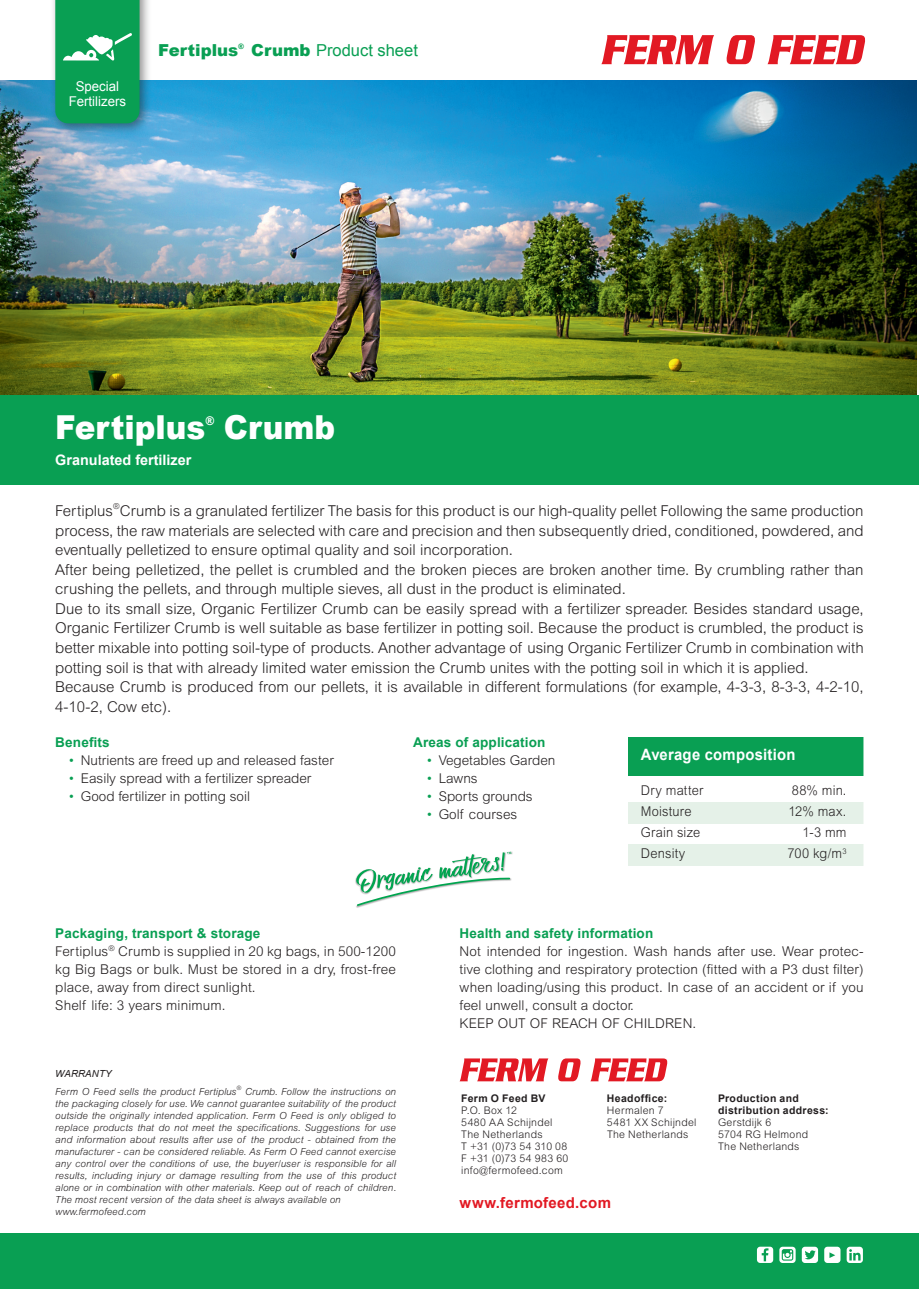
<style>
.page{position:relative;width:919px;height:1289px;background:#fff}
.page>*{position:absolute;margin:0;border:0;box-sizing:border-box;transform-origin:0 0}
.t1{font:900 33px "Arial";color:#fff;scale:.94 1}
.t2{font:16.5px "Arial";color:#099f53}
.t3{font:900 16.5px "Arial";color:#099f53}
.t4{font:700 15.6px "Arial";letter-spacing:.015em;color:#fff;scale:.95 1}
.t5{font:300 15px/19.5px "Arial MT Std";color:#231f20}
.t6{font:700 15px "Arial";letter-spacing:.02em;color:#e21923}
.t7{font:700 14.4px "Arial";color:#fff}
.t8{font:300 13.5px/18px "Arial MT Std";letter-spacing:.01em;color:#231f20}
.t9{font:700 13.5px "Arial";letter-spacing:.01em;color:#099f53}
.t10{font:300 13.5px "Arial MT Std";letter-spacing:.01em;color:#231f20;scale:.95 1}
.t11{font:13.5px/15px "Arial";color:#fff;text-align:center}
.t12{font:900 12px "Arial";color:#fff;scale:.94 1}
.t13{font:300 10.5px/12px "Arial MT Std";letter-spacing:.025em;color:#231f20}
.t14{font:700 10.5px "Arial";letter-spacing:.03em;color:#231f20}
.t15{font:italic 300 9.75px/12px "Arial MT Std";letter-spacing:.01em;color:#231f20}
.t16{font:italic 9.75px "Arial";letter-spacing:.01em;color:#231f20}
.t17{font:300 8.25px "Arial MT Std";color:#231f20}
.t18{font:900 7.5px "Arial";color:#099f53}
.t19{font:italic 300 6px "Arial MT Std";color:#231f20}
.s1{font-weight:900}
.s2{color:#099f53}
</style>
<div class="page">
<div style="left:629px;top:844px;width:289px;height:21px;background:#e5f1e8"></div>
<div style="left:629px;top:802px;width:289px;height:21px;background:#e5f1e8"></div>
<div style="left:629px;top:737px;width:289px;height:38px;background:#099f53"></div>
<div style="left:863px;top:732px;width:7px;height:230px;background:#fff"></div>
<div style="left:865px;top:721px;width:53px;height:259px;background:#fff"></div>
<svg style="left:356px;top:851px;width:155px;height:55px"></svg>
<img style="left:0;top:81px;width:916px;height:314px">
<div style="left:0;top:395px;width:918px;height:90px;background:#099f53"></div>
<svg style="left:601px;top:35px;width:264px;height:29px"></svg>
<div style="left:0;top:1233px;width:918px;height:55px;background:#099f53"></div>
<div style="left:756px;top:1246px;width:17px;height:16px;background:#fff;border-radius:3px"></div>
<svg style="left:761px;top:1248px;width:7px;height:13px"></svg>
<div style="left:824px;top:1246px;width:16px;height:16px;background:#fff;border-radius:3px"></div>
<svg style="left:779px;top:1246px;width:16px;height:16px"></svg>
<svg style="left:781px;top:1248px;width:12px;height:12px"></svg>
<svg style="left:846px;top:1246px;width:16px;height:16px"></svg>
<div style="left:801px;top:1246px;width:17px;height:16px;background:#fff;border-radius:3px"></div>
<svg style="left:805px;top:1250px;width:10px;height:9px"></svg>
<svg style="left:849px;top:1249px;width:11px;height:11px"></svg>
<svg style="left:829px;top:1252px;width:6px;height:5px"></svg>
<div style="left:49px;top:0;width:103px;height:136px;background:#231f20;opacity:.5"></div>
<svg style="left:55px;top:0;width:84px;height:123px;background:#19a45e"></svg>
<svg style="left:460px;top:1058px;width:207px;height:23px"></svg>
<p class="t11" style="left:69px;top:79px;width:59px">Special<br>Fertilizers</p>
<p class="t3" style="left:158px;top:38px;width:82px">Fertiplus</p>
<p class="t18" style="left:238px;top:41px;width:7px">®</p>
<p class="t2" style="left:251px;top:40px;width:168px"><span class="s1">Crumb</span> Product sheet</p>
<h1 class="t1" style="left:55px;top:403px;width:161px">Fertiplus</h1>
<p class="t12" style="left:205px;top:412px;width:11px">®</p>
<h1 class="t1" style="left:224px;top:403px;width:120px">Crumb</h1>
<p class="t7" style="left:55px;top:450px;width:138px">Granulated fertilizer</p>
<p class="t5" style="left:55px;top:501px;width:59px">Fertiplus</p>
<p class="t17" style="left:113px;top:501px;width:8px">®</p>
<p class="t5" style="left:55px;top:501px;width:809px;text-indent:65px">Crumb is a granulated fertilizer The basis for this product is our high-quality pellet Following the same production process, the raw materials are selected with care and precision and then subsequently dried, conditioned, powdered, and eventually pelletized to ensure optimal quality and soil incorporation.<br>After being pelletized, the pellet is crumbled and the broken pieces are broken another time. By crumbling rather than crushing the pellets, and through multiple sieves, all dust in the product is eliminated.<br>Due to its small size, Organic Fertilizer Crumb can be easily spread with a fertilizer spreader. Besides standard usage, Organic Fertilizer Crumb is well suitable as base fertilizer in potting soil. Because the product is crumbled, the product is better mixable into potting soil-type of products. Another advantage of using Organic Fertilizer Crumb in combination with potting soil is that with already limited water emission the Crumb unites with the potting soil in which it is applied.<br>Because Crumb is produced from our pellets, it is available in different formulations (for example, 4-3-3, 8-3-3, 4-2-10, 4-10-2, Cow etc).</p>
<p class="t9" style="left:55px;top:733px;width:56px">Benefits</p>
<p class="t8" style="left:68px;top:751px;width:267px"><span class="s2">•</span> Nutrients are freed up and released faster</p>
<p class="t8" style="left:68px;top:769px;width:245px"><span class="s2">•</span> Easily spread with a fertilizer spreader</p>
<p class="t8" style="left:68px;top:787px;width:183px"><span class="s2">•</span> Good fertilizer in potting soil</p>
<p class="t9" style="left:413px;top:733px;width:134px">Areas of application</p>
<p class="t8" style="left:426px;top:751px;width:131px"><span class="s2">•</span> Vegetables Garden</p>
<p class="t8" style="left:426px;top:769px;width:53px"><span class="s2">•</span> Lawns</p>
<p class="t8" style="left:426px;top:787px;width:108px"><span class="s2">•</span> Sports grounds</p>
<p class="t8" style="left:426px;top:805px;width:93px"><span class="s2">•</span> Golf courses</p>
<p class="t4" style="left:641px;top:744px;width:164px">Average composition</p>
<p class="t10" style="left:641px;top:782px;width:67px">Dry matter</p>
<p class="t10" style="left:791px;top:782px;width:59px">88% min.</p>
<p class="t10" style="left:641px;top:803px;width:55px">Moisture</p>
<p class="t10" style="left:788px;top:803px;width:63px">12% max.</p>
<p class="t10" style="left:641px;top:824px;width:64px">Grain size</p>
<p class="t10" style="left:802px;top:824px;width:48px">1-3 mm</p>
<p class="t10" style="left:641px;top:845px;width:48px">Density</p>
<p class="t10" style="left:787px;top:845px;width:64px">700 kg/m<sup>3</sup></p>
<p class="t9" style="left:55px;top:924px;width:207px">Packaging, transport &amp; storage</p>
<p class="t8" style="left:55px;top:942px;width:342px">Fertiplus<sup>®</sup> Crumb is supplied in 20 kg bags, in 500-1200 kg Big Bags or bulk. Must be stored in a dry, frost-free place, away from direct sunlight.<br>Shelf life: 3 years minimum.</p>
<p class="t16" style="left:55px;top:1067px;width:58px">WARRANTY</p>
<p class="t15" style="left:55px;top:1085px;width:183px">Ferm O Feed sells the product Fertiplus</p>
<p class="t19" style="left:236px;top:1084px;width:6px">®</p>
<p class="t15" style="left:55px;top:1085px;width:342px;text-indent:190px">Crumb. Follow the instructions on the packaging closely for use. We cannot guarantee suitability of the product outside the originally intended application. Ferm O Feed is only obliged to replace products that do not meet the specifications. Suggestions for use and information about results after use of the product - obtained from the manufacturer - can be considered reliable. As Ferm O Feed cannot exercise any control over the conditions of use, the buyer/user is responsible for all results, including injury or damage resulting from the use of this product alone or in combination with other materials. Keep out of reach of children.<br>The most recent version of the data sheet is always available on www.fermofeed.com</p>
<p class="t9" style="left:459px;top:924px;width:195px">Health and safety information</p>
<p class="t8" style="left:459px;top:942px;width:405px">Not intended for ingestion. Wash hands after use. Wear protec&shy;tive clothing and respiratory protection (fitted with a P3 dust filter) when loading/using this product. In case of an accident or if you feel unwell, consult a doctor.<br>KEEP OUT OF REACH OF CHILDREN.</p>
<p class="t14" style="left:461px;top:1091px;width:86px">Ferm O Feed BV</p>
<p class="t13" style="left:461px;top:1104px;width:109px">P.O. Box 12<br>5480 AA Schijndel<br>The Netherlands<br>T +31 (0)73 54 310 08<br>F +31 (0)73 54 983 60 info@fermofeed.com</p>
<p class="t14" style="left:607px;top:1091px;width:62px">Headoffice:</p>
<p class="t14" style="left:718px;top:1091px;width:82px">Production and</p>
<p class="t13" style="left:607px;top:1104px;width:58px">Hermalen 7</p>
<p class="t14" style="left:718px;top:1103px;width:112px">distribution address:</p>
<p class="t13" style="left:607px;top:1116px;width:91px">5481 XX Schijndel</p>
<p class="t13" style="left:718px;top:1116px;width:55px">Gerstdijk 6</p>
<p class="t13" style="left:607px;top:1128px;width:83px">The Netherlands</p>
<p class="t13" style="left:718px;top:1128px;width:92px">5704 RG Helmond<br>The Netherlands</p>
<p class="t6" style="left:459px;top:1192px;width:153px">www.fermofeed.com</p>
</div>
